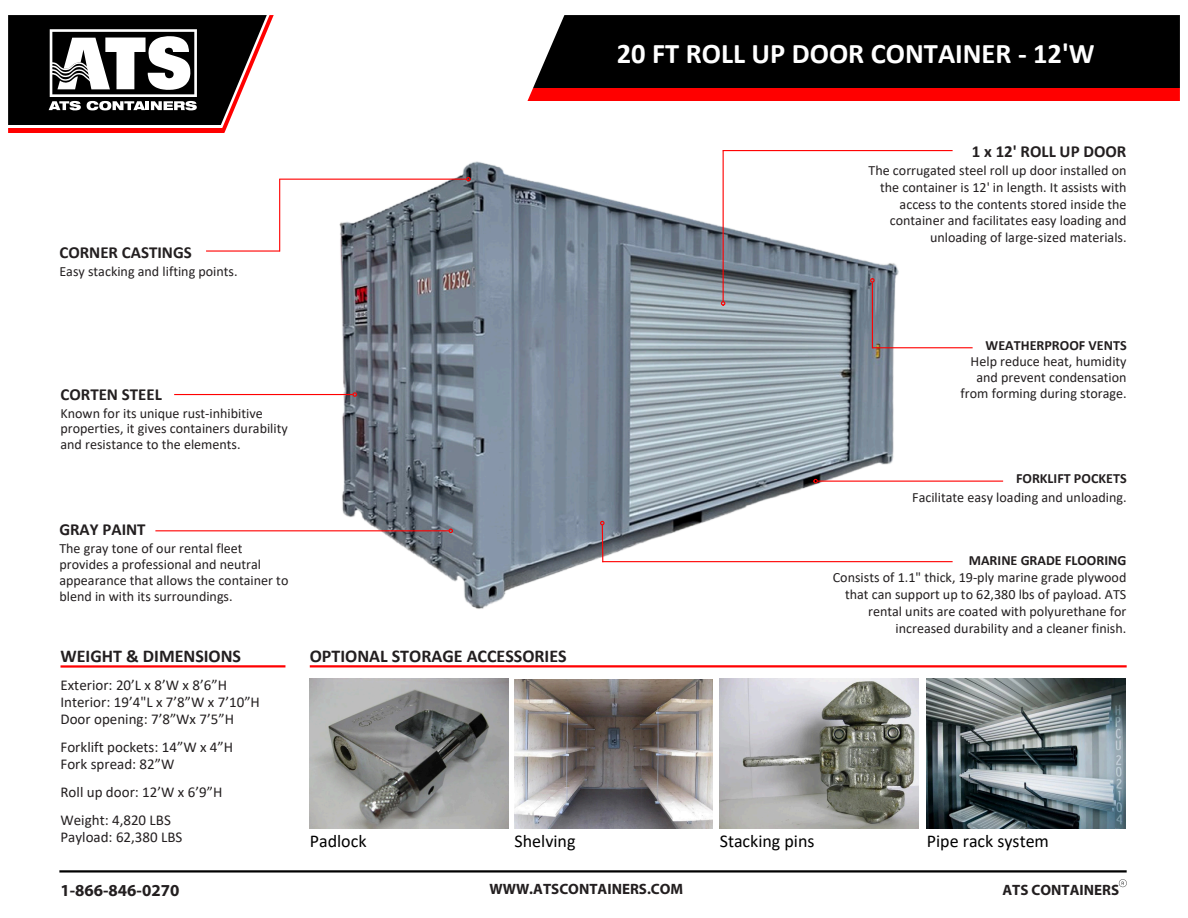
<style>
.page{position:relative;width:1188px;height:918px;background:#fff}
.page>*{position:absolute;margin:0;border:0;box-sizing:border-box;transform-origin:0 0}
.t1{font:700 28.5px "Calibri";color:#fff}
.t2{font:700 18px "Calibri";color:#231f20}
.t3{font:18px "Calibri";color:#000}
.t4{font:700 16.95px "Calibri";color:#231f20}
.t5{font:700 16.8px "Myriad Pro";color:#231f20}
.t6{font:15px "Calibri";color:#231f20}
.t7{font:700 15px "Myriad Pro";color:#231f20}
.t8{font:14.1px/15.9px "Calibri";color:#231f20;text-align:right}
.t9{font:700 14.1px "Calibri";color:#231f20}
</style>
<div class="page">
<svg style="left:8px;top:15px;width:266px;height:118px"></svg>
<div style="left:568px;top:15px;width:612px;height:74px;background:#000"></div>
<div style="left:523px;top:89px;width:665px;height:11px;background:#f00"></div>
<svg style="left:523px;top:15px;width:45px;height:86px"></svg>
<div style="left:486px;top:0;width:40px;height:92px;background:#fff"></div>
<hr style="left:310px;top:665px;width:817px;height:2px;background:#f00">
<hr style="left:61px;top:665px;width:224px;height:3px;background:#f00">
<img style="left:310px;top:679px;width:199px;height:149px">
<img style="left:515px;top:680px;width:198px;height:148px">
<img style="left:720px;top:679px;width:199px;height:149px">
<img style="left:927px;top:679px;width:199px;height:149px">
<hr style="left:59px;top:870px;width:1068px;height:3px;background:#000">
<svg style="left:1119px;top:879px;width:8px;height:8px"></svg>
<hr style="left:723px;top:150px;width:230px;height:1px;background:#f00">
<img style="left:322px;top:154px;width:650px;height:455px">
<hr style="left:279px;top:179px;width:187px;height:1px;background:#f00">
<svg style="left:466px;top:177px;width:5px;height:4px"></svg>
<hr style="left:174px;top:394px;width:179px;height:1px;background:#f00">
<svg style="left:353px;top:392px;width:4px;height:5px"></svg>
<hr style="left:155px;top:530px;width:294px;height:1px;background:#f00">
<svg style="left:449px;top:529px;width:4px;height:4px"></svg>
<hr style="left:723px;top:151px;width:1px;height:150px;background:#f00">
<svg style="left:721px;top:301px;width:4px;height:5px"></svg>
<hr style="left:872px;top:347px;width:101px;height:1px;background:#f00">
<hr style="left:872px;top:282px;width:1px;height:66px;background:#f00">
<svg style="left:870px;top:278px;width:5px;height:5px"></svg>
<hr style="left:818px;top:481px;width:185px;height:1px;background:#f00">
<svg style="left:813px;top:479px;width:5px;height:4px"></svg>
<hr style="left:602px;top:561px;width:351px;height:1px;background:#f00">
<svg style="left:600px;top:521px;width:5px;height:42px"></svg>
<hr style="left:279px;top:179px;width:1px;height:73px;background:#f00">
<hr style="left:206px;top:250px;width:74px;height:2px;background:#f00">
<div style="left:1180px;top:0;width:8px;height:724px;background:#fff"></div>
<p class="t4" style="left:59px;top:245px;width:134px">CORNER CASTINGS</p>
<p class="t8" style="left:59px;top:264px;width:180px">Easy stacking and lifting points.</p>
<p class="t4" style="left:61px;top:387px;width:103px">CORTEN STEEL</p>
<p class="t8" style="left:61px;top:406px;width:229px;text-align:left">Known for its unique rust-inhibitive properties, it gives containers durability and resistance to the elements.</p>
<p class="t4" style="left:59px;top:522px;width:88px">GRAY PAINT</p>
<p class="t8" style="left:59px;top:542px;width:231px;text-align:left">The gray tone of our rental fleet provides a professional and neutral appearance that allows the container to blend in with its surroundings.</p>
<p class="t2" style="left:61px;top:648px;width:182px">WEIGHT &amp; DIMENSIONS</p>
<h1 class="t2" style="left:310px;top:648px;width:258px">OPTIONAL STORAGE ACCESSORIES</h1>
<p class="t6" style="left:61px;top:679px;width:168px">Exterior: 20’L x 8’W x 8’6”H</p>
<p class="t6" style="left:61px;top:695px;width:201px">Interior: 19’4"L x 7’8”W x 7’10”H</p>
<p class="t6" style="left:61px;top:712px;width:175px">Door opening: 7’8”Wx 7’5”H</p>
<p class="t6" style="left:61px;top:740px;width:174px">Forklift pockets: 14”W x 4”H</p>
<p class="t6" style="left:61px;top:757px;width:115px">Fork spread: 82”W</p>
<p class="t6" style="left:61px;top:785px;width:163px">Roll up door: 12’W x 6’9”H</p>
<p class="t1" style="left:617px;top:41px;width:479px">20 FT ROLL UP DOOR CONTAINER - 12'W</p>
<p class="t4" style="left:972px;top:144px;width:156px">1 x 12' ROLL UP DOOR</p>
<p class="t8" style="left:869px;top:163px;width:260px;line-height:17px">The corrugated steel roll up door installed on the container is 12' in length. It assists with access to the contents stored inside the container and facilitates easy loading and unloading of large-sized materials.</p>
<p class="t9" style="left:986px;top:340px;width:143px">WEATHERPROOF VENTS</p>
<p class="t8" style="left:961px;top:354px;width:168px">Help reduce heat, humidity and prevent condensation from forming during storage.</p>
<p class="t9" style="left:1016px;top:473px;width:112px">FORKLIFT POCKETS</p>
<p class="t8" style="left:912px;top:491px;width:216px">Facilitate easy loading and unloading.</p>
<p class="t9" style="left:969px;top:555px;width:159px">MARINE GRADE FLOORING</p>
<p class="t8" style="left:833px;top:570px;width:295px;line-height:17px">Consists of 1.1" thick, 19-ply marine grade plywood that can support up to 62,380 lbs of payload. ATS rental units are coated with polyurethane for increased durability and a cleaner finish.</p>
<p class="t6" style="left:61px;top:814px;width:112px">Weight: 4,820 LBS</p>
<p class="t6" style="left:61px;top:830px;width:123px">Payload: 62,380 LBS</p>
<p class="t3" style="left:310px;top:833px;width:58px">Padlock</p>
<p class="t3" style="left:515px;top:833px;width:62px">Shelving</p>
<p class="t3" style="left:720px;top:833px;width:96px">Stacking pins</p>
<p class="t3" style="left:927px;top:833px;width:124px">Pipe rack system</p>
<p class="t5" style="left:61px;top:883px;width:120px">1-866-846-0270</p>
<p class="t7" style="left:489px;top:883px;width:195px">WWW.ATSCONTAINERS.COM</p>
<p class="t7" style="left:1002px;top:884px;width:118px">ATS CONTAINERS</p>
</div>
